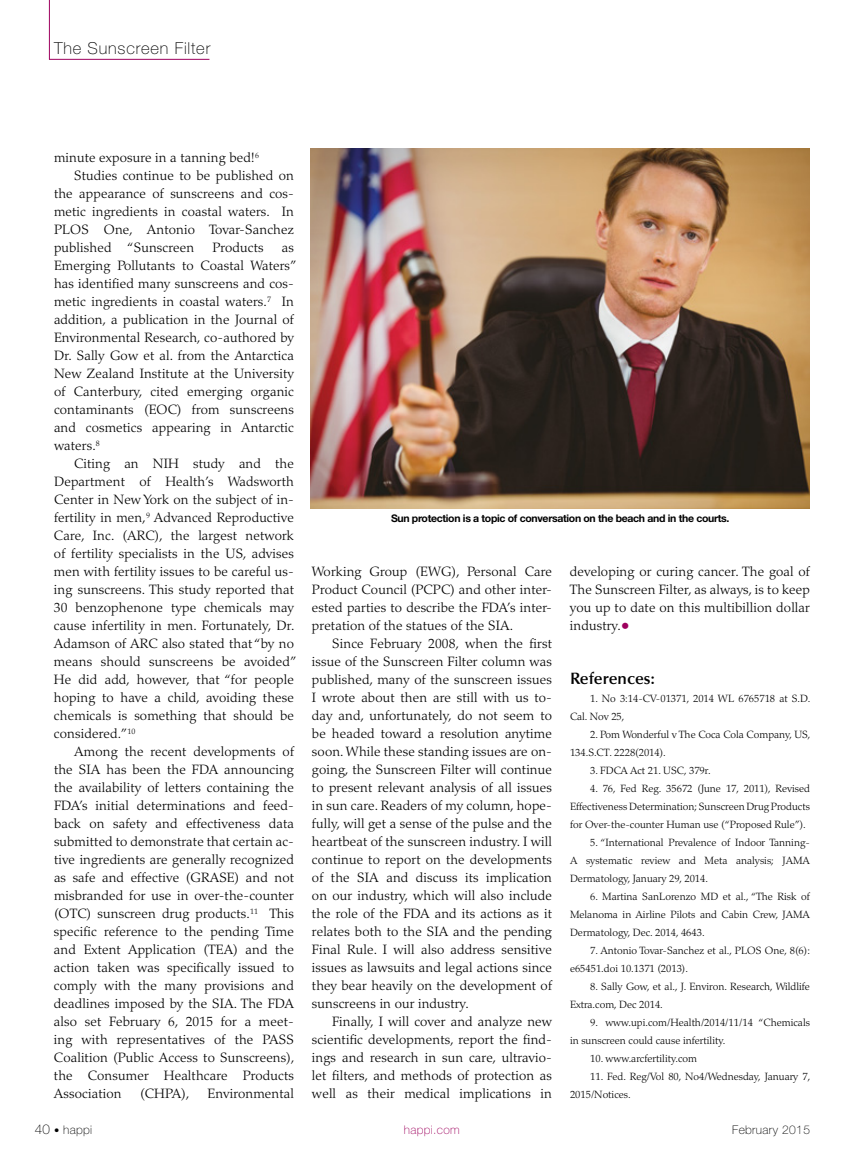
<style>
.page{position:relative;width:864px;height:1161px;background:#fff}
.page>*{position:absolute;margin:0;border:0;box-sizing:border-box;transform-origin:0 0}
.t1{font:100 16.5px "Helvetica Neue LT Std";letter-spacing:.05em;color:#000}
.t2{font:600 16.5px "Optima LT Std";color:#000}
.t3{font:300 13.5px/18px "Palatino LT Std";letter-spacing:.01em;color:#000;text-align:justify}
.t4{font:100 12px "Helvetica Neue LT Std";letter-spacing:.03em;color:#000}
.t5{font:100 12px "Helvetica Neue LT Std";letter-spacing:.03em;color:#9e005e}
.t6{font:300 10.5px/18px "Palatino LT Std";color:#000}
.t7{font:700 10.5px "Helvetica Neue LT Std";letter-spacing:-.03em;color:#000}
.s1{font-size:18px;color:#9e005e}
.s2{font-size:13.5px}
.s3{font-size:10.5px}
</style>
<div class="page">
<hr style="left:49px;top:0;width:1px;height:60px;background:#9e005e">
<hr style="left:49px;top:59px;width:160px;height:1px;background:#9e005e">
<img style="left:310px;top:148px;width:500px;height:360px">
<p class="t1" style="left:54px;top:39px;width:158px">The Sunscreen Filter</p>
<p class="t3" style="left:54px;top:149px;width:207px">minute exposure in a tanning bed!<sup>6</sup></p>
<p class="t3" style="left:74px;top:167px;width:221px">Studies continue to be published on</p>
<p class="t3" style="left:54px;top:185px;width:242px">the appearance of sunscreens and cos-</p>
<p class="t3" style="left:54px;top:203px;width:242px">metic ingredients in coastal waters. In</p>
<p class="t3" style="left:54px;top:221px;width:242px">PLOS One, Antonio Tovar-Sanchez</p>
<p class="t3" style="left:54px;top:239px;width:142px">published “Sunscreen</p>
<p class="t3" style="left:212px;top:239px;width:53px">Products</p>
<p class="t3" style="left:54px;top:239px;width:244px;text-align:left;text-indent:228px">as Emerging Pollutants to Coastal Waters” has identified many sunscreens and cos&shy;metic ingredients in coastal waters.<sup>7</sup> In addition, a publication in the Journal of Environmental Research, co-authored by Dr. Sally Gow et al. from the Antarctica New Zealand Institute at the University of Canterbury, cited emerging organic contaminants (EOC) from sunscreens and cosmetics appearing in Antarctic waters.<sup>8</sup></p>
<p class="t3" style="left:54px;top:455px;width:244px;text-align:left;text-indent:20px">Citing an NIH study and the Department of Health’s Wadsworth Center in New York on the subject of in&shy;fertility in men,<sup>9</sup> Advanced Reproductive Care, Inc. (ARC), the largest network of fertility specialists in the US, advises men with fertility issues to be careful us&shy;ing sunscreens. This study reported that 30 benzophenone type chemicals may cause infertility in men. Fortunately, Dr.<br>Adamson of ARC also stated that “by no means should sunscreens be avoided” He did add, however, that “for people hoping to have a child, avoiding these chemicals is something that should be considered.”<sup>10</sup></p>
<p class="t3" style="left:54px;top:743px;width:242px;text-indent:20px">Among the recent developments of the SIA has been the FDA announcing the availability of letters containing the FDA’s initial determinations and feed&shy;back on safety and effectiveness data submitted to demonstrate that certain ac&shy;tive ingredients are generally recognized as safe and effective (GRASE) and not misbranded for use in over-the-counter (OTC) sunscreen drug products.<sup>11</sup> This specific reference to the pending Time and Extent Application (TEA) and the action taken was specifically issued to comply with the many provisions and deadlines imposed by the SIA. The FDA also set February 6, 2015 for a meet&shy;ing with representatives of the PASS Coalition (Public Access to Sunscreens), the Consumer Healthcare Products Association</p>
<p class="t3" style="left:140px;top:1085px;width:51px">(CHPA),</p>
<p class="t3" style="left:208px;top:1085px;width:88px">Environmental</p>
<p class="t7" style="left:391px;top:512px;width:340px">Sun protection is a topic of conversation on the beach and in the courts.</p>
<p class="t3" style="left:312px;top:563px;width:242px">Working Group (EWG), Personal Care Product Council (PCPC) and other inter&shy;ested parties to describe the FDA’s inter&shy;pretation of the statues of the SIA.</p>
<p class="t3" style="left:312px;top:635px;width:242px;text-indent:20px">Since February 2008, when the first issue of the Sunscreen Filter column was published, many of the sunscreen issues I wrote about then are still with us to&shy;day and, unfortunately, do not seem to be headed toward a resolution anytime soon. While these standing issues are on&shy;going, the Sunscreen Filter will continue to present relevant analysis of all issues in sun care. Readers of my column, hope&shy;fully, will get a sense of the pulse and the heartbeat of the sunscreen industry. I will continue to report on the developments of the SIA and discuss its implication on our industry, which will also include the role of the FDA and its actions as it relates both to the SIA and the pending Final Rule. I will also address sensitive issues as lawsuits and legal actions since they bear heavily on the development of sunscreens in our industry.</p>
<p class="t3" style="left:312px;top:1012px;width:242px;text-indent:20px">Finally, I will cover and analyze new scientific developments, report the find&shy;ings and research in sun care, ultravio&shy;let filters, and methods of protection as well as their medical implications in</p>
<p class="t3" style="left:570px;top:562px;width:242px">developing or curing cancer. The goal of The Sunscreen Filter, as always, is to keep you up to date on this multibillion dollar industry.<span class="s1">•</span></p>
<p class="t2" style="left:570px;top:669px;width:87px">References:</p>
<p class="t6" style="left:570px;top:690px;width:242px;text-indent:20px">1. No 3:14-CV-01371, 2014 WL 6765718 at S.D.<br>Cal. Nov 25,</p>
<p class="t6" style="left:570px;top:726px;width:242px;text-indent:20px">2. Pom Wonderful v The Coca Cola Company, US,<br>134.S.CT. 2228(2014).</p>
<p class="t6" style="left:590px;top:762px;width:122px">3. FDCA Act 21. USC, 379r.</p>
<p class="t6" style="left:570px;top:780px;width:242px;text-align:justify;text-indent:20px">4. 76, Fed Reg. 35672 (June 17, 2011), Revised Effectiveness Determination; Sunscreen Drug Products for Over-the-counter Human use (“Proposed Rule”).</p>
<p class="t6" style="left:570px;top:834px;width:242px;text-align:justify;text-indent:20px">5. “International Prevalence of Indoor Tanning-A systematic review and Meta analysis; JAMA Dermatology, January 29, 2014.</p>
<p class="t6" style="left:570px;top:888px;width:242px;text-align:justify;text-indent:20px">6. Martina SanLorenzo MD et al., “The Risk of Melanoma in Airline Pilots and Cabin Crew, JAMA Dermatology, Dec. 2014, 4643.</p>
<p class="t6" style="left:570px;top:942px;width:242px;text-indent:20px">7. Antonio Tovar-Sanchez et al., PLOS One, 8(6): e65451.doi 10.1371 (2013).</p>
<p class="t6" style="left:570px;top:978px;width:242px;text-indent:20px">8. Sally Gow, et al., J. Environ. Research, Wildlife<br>Extra.com, Dec 2014.</p>
<p class="t6" style="left:570px;top:1014px;width:241px;text-indent:20px">9. www.upi.com/Health/2014/11/14 “Chemicals in sunscreen could cause infertility.</p>
<p class="t6" style="left:590px;top:1050px;width:108px">10. www.arcfertility.com</p>
<p class="t6" style="left:570px;top:1068px;width:242px;text-indent:20px">11. Fed. Reg/Vol 80, No4/Wednesday, January 7,<br>2015/Notices.</p>
<p class="t4" style="left:35px;top:1123px;width:59px"><span class="s2">40</span> <span class="s3">•</span> happi</p>
<p class="t5" style="left:404px;top:1123px;width:58px">happi.com</p>
<p class="t4" style="left:732px;top:1123px;width:79px">February 2015</p>
</div>
